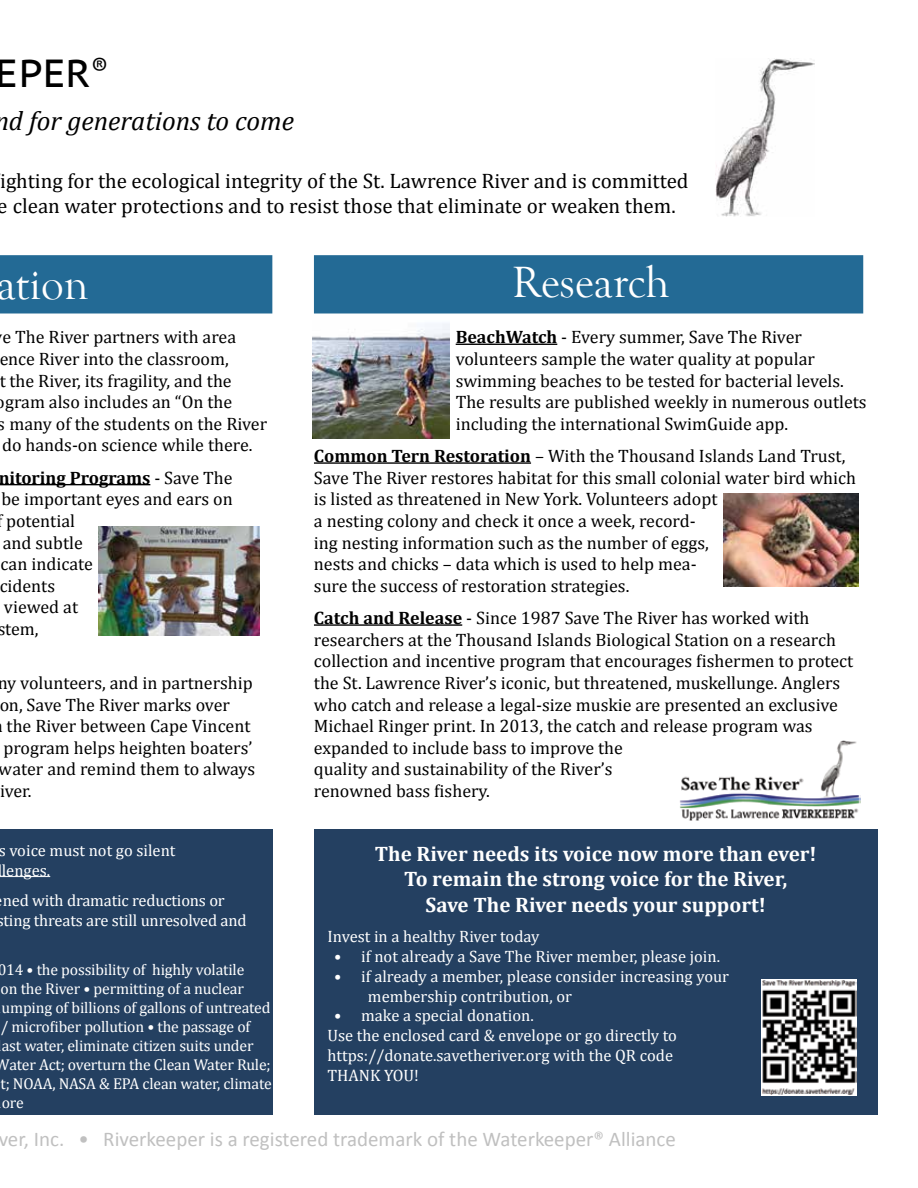
<style>
.page{position:relative;width:918px;height:1188px;background:#fff}
.page>*{position:absolute;margin:0;border:0;box-sizing:border-box;transform-origin:0 0}
.t1{font:45px "Goudy Old Style T";color:#fff}
.t2{font:39px "PT Sans Caption";color:#000}
.t3{font:italic 27px "Cambria";color:#000}
.t4{font:21px/25.2px "Cambria";color:#000}
.t5{font:700 21px/25.2px "Cambria";color:#fff;text-align:center}
.t6{font:21px "Calibri";color:#c0c0c0}
.t7{font:18px/21.6px "Cambria";color:#000}
.t8{font:700 18px "Cambria";color:#000}
.t9{font:16.5px/19.8px "Cambria";color:#fff}
.t10{font:15.75px "Cambria";letter-spacing:-.01em;color:#fff}
.s1{font-weight:400}
.s2{font-weight:700}
</style>
<div class="page">
<img style="left:716px;top:58px;width:98px;height:159px">
<div style="left:0;top:255px;width:272px;height:59px;background:#236a95"></div>
<div style="left:315px;top:256px;width:547px;height:57px;background:#236a95"></div>
<div style="left:314px;top:255px;width:549px;height:59px;border:2px solid #236a95"></div>
<hr style="left:0;top:484px;width:150px;height:1px;background:#000">
<hr style="left:456px;top:344px;width:101px;height:1px;background:#000">
<hr style="left:314px;top:462px;width:217px;height:2px;background:#000">
<hr style="left:314px;top:624px;width:148px;height:2px;background:#000">
<div style="left:0;top:829px;width:272px;height:286px;background:#244061"></div>
<hr style="left:0;top:876px;width:50px;height:1px;background:#fff">
<div style="left:314px;top:829px;width:564px;height:286px;background:#244061"></div>
<img style="left:313px;top:323px;width:136px;height:115px">
<img style="left:680px;top:740px;width:181px;height:81px">
<img style="left:98px;top:527px;width:161px;height:108px">
<img style="left:724px;top:494px;width:135px;height:93px">
<img style="left:761px;top:980px;width:95px;height:116px">
<h2 class="t2" style="left:-4px;top:48px;width:114px">EPER<sup>®</sup></h2>
<h3 class="t3" style="left:-5px;top:102px;width:301px">nd for generations to come</h3>
<p class="t4" style="left:-2px;top:168px;width:692px">ighting for the ecological integrity of the St. Lawrence River and is committed e clean water protections and to resist those that eliminate or weaken them.</p>
<h1 class="t1" style="left:-3px;top:260px;width:93px">ation</h1>
<h1 class="t1" style="left:512px;top:258px;width:159px">Research</h1>
<p class="t7" style="left:3px;top:326px;width:235px">e The River partners with area</p>
<p class="t7" style="left:-1px;top:348px;width:231px">ence River into the classroom,</p>
<p class="t7" style="left:-1px;top:370px;width:234px">t the River, its fragility, and the</p>
<p class="t7" style="left:-4px;top:391px;width:238px">ogram also includes an “On the</p>
<p class="t7" style="left:-2px;top:413px;width:271px">s many of the students on the River</p>
<p class="t7" style="left:2px;top:434px;width:252px">do hands-on science while there.</p>
<p class="t8" style="left:-1px;top:465px;width:236px">nitoring Programs <span class="s1">- Save The</span></p>
<p class="t7" style="left:1px;top:488px;width:233px">be important eyes and ears on</p>
<p class="t7" style="left:-3px;top:510px;width:80px">f potential</p>
<p class="t7" style="left:3px;top:532px;width:82px">and subtle</p>
<p class="t7" style="left:1px;top:553px;width:94px">can indicate</p>
<p class="t7" style="left:0;top:575px;width:57px">cidents</p>
<p class="t7" style="left:4px;top:596px;width:76px">viewed at</p>
<p class="t7" style="left:-3px;top:618px;width:43px">stem,</p>
<p class="t7" style="left:-2px;top:672px;width:257px">ny volunteers, and in partnership</p>
<p class="t7" style="left:-1px;top:694px;width:232px">on, Save The River marks over</p>
<p class="t7" style="left:7px;top:715px;width:245px">the River between Cape Vincent</p>
<p class="t7" style="left:3px;top:737px;width:251px">program helps heighten boaters’</p>
<p class="t7" style="left:-1px;top:758px;width:258px">water and remind them to always</p>
<p class="t7" style="left:0;top:780px;width:33px">iver.</p>
<p class="t7" style="left:456px;top:326px;width:412px"><span class="s2">BeachWatch</span> - Every summer, Save The River volunteers sample the water quality at popular swimming beaches to be tested for bacterial levels.<br>The results are published weekly in numerous outlets including the international SwimGuide app.</p>
<p class="t7" style="left:314px;top:445px;width:544px"><span class="s2">Common Tern Restoration</span> – With the Thousand Islands Land Trust, Save The River restores habitat for this small colonial water bird which is listed as threatened in New York. Volunteers adopt<br>a nesting colony and check it once a week, record-<br>ing nesting information such as the number of eggs,<br>nests and chicks – data which is used to help mea-<br>sure the success of restoration strategies.</p>
<p class="t7" style="left:314px;top:607px;width:541px"><span class="s2">Catch and Release</span> - Since 1987 Save The River has worked with researchers at the Thousand Islands Biological Station on a research collection and incentive program that encourages fishermen to protect the St. Lawrence River’s iconic, but threatened, muskellunge. Anglers who catch and release a legal-size muskie are presented an exclusive Michael Ringer print. In 2013, the catch and release program was expanded to include bass to improve the<br>quality and sustainability of the River’s<br>renowned bass fishery.</p>
<p class="t9" style="left:-1px;top:840px;width:178px">s voice must not go silent lenges.</p>
<p class="t9" style="left:-3px;top:891px;width:252px;text-indent:6px">ned with dramatic reductions or sting threats are still unresolved and</p>
<p class="t10" style="left:-2px;top:961px;width:248px">014 • the possibility of highly volatile</p>
<p class="t10" style="left:1px;top:980px;width:245px">on the River • permitting of a nuclear</p>
<p class="t10" style="left:2px;top:999px;width:270px">umping of billions of gallons of untreated</p>
<p class="t10" style="left:1px;top:1018px;width:251px">/ microfiber pollution • the passage of</p>
<p class="t10" style="left:2px;top:1036px;width:253px">ast water, eliminate citizen suits under</p>
<p class="t10" style="left:-4px;top:1055px;width:276px">Water Act; overturn the Clean Water Rule;</p>
<p class="t10" style="left:1px;top:1074px;width:273px">t; NOAA, NASA &amp; EPA clean water, climate</p>
<p class="t10" style="left:2px;top:1093px;width:24px">ore</p>
<p class="t5" style="left:375px;top:841px;width:443px">The River needs its voice now more than ever!<br>To remain the strong voice for the River,<br>Save The River needs your support!</p>
<p class="t9" style="left:327px;top:927px;width:214px">Invest in a healthy River today</p>
<p class="t9" style="left:334px;top:946px;width:387px">• if not already a Save The River member, please join.</p>
<p class="t9" style="left:368px;top:966px;width:363px;text-indent:-34px">• if already a member, please consider increasing your membership contribution, or</p>
<p class="t9" style="left:327px;top:1006px;width:351px;text-indent:7px">• make a special donation.<br>Use the enclosed card &amp; envelope or go directly to https://donate.savetheriver.org with the QR code THANK YOU!</p>
<p class="t6" style="left:-1px;top:1126px;width:679px">ver, Inc. • Riverkeeper is a registered trademark of the Waterkeeper® Alliance</p>
</div>
